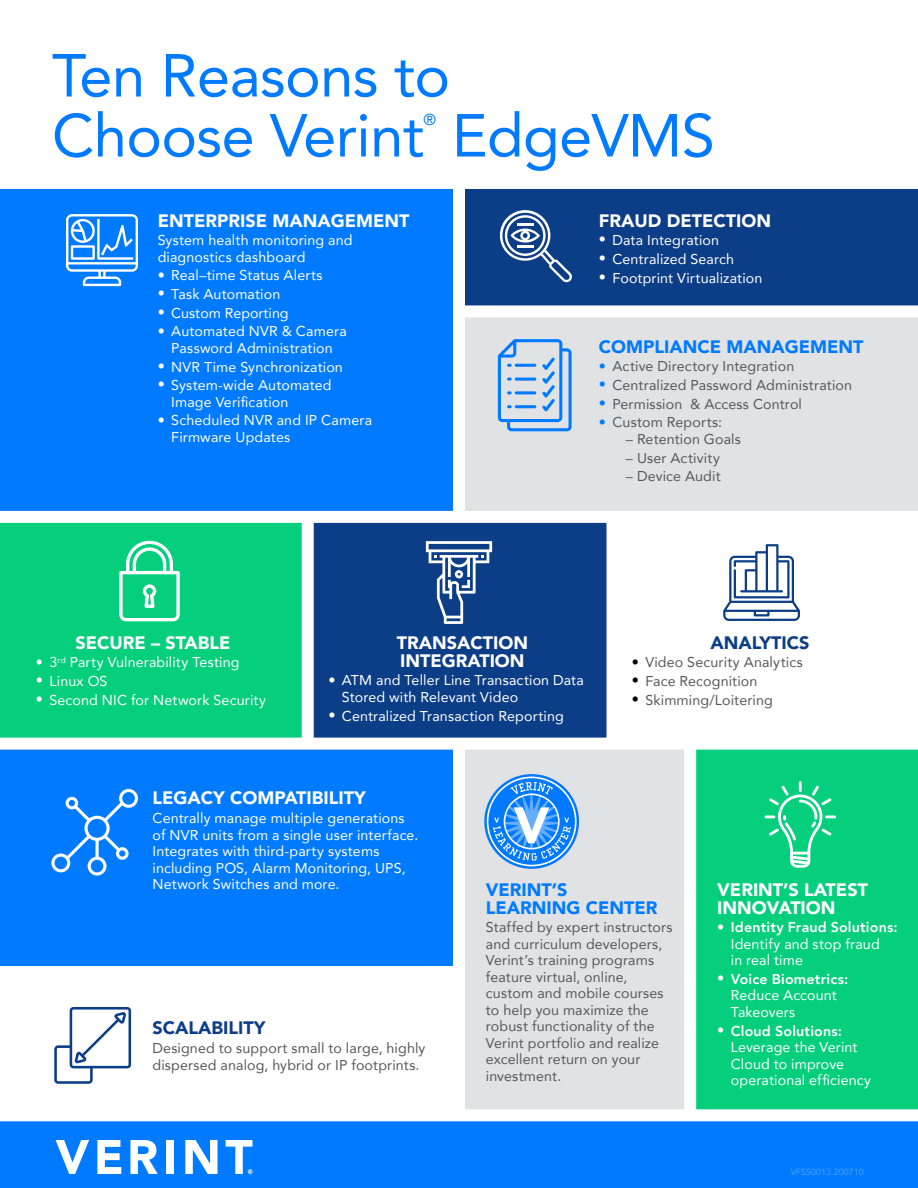
<style>
.page{position:relative;width:918px;height:1188px;background:#fff}
.page>*{position:absolute;margin:0;border:0;box-sizing:border-box;transform-origin:0 0}
.t1{font:60px/60px "Avenir";letter-spacing:-.01em;color:#007aff}
.t2{font:900 18px/18px "Avenir";color:#fff}
.t3{font:900 18px/18px "Avenir";color:#007aff}
.t4{font:900 18px "Avenir";color:#0c3d87}
.t5{font:15.75px "Avenir";color:#007aff}
.t6{font:14.25px/16.5px "Avenir";letter-spacing:.01em;color:#fff}
.t7{font:14.25px/16.5px "Avenir";letter-spacing:.01em;color:#57585b}
.t8{font:9px "Avenir";color:#4ca2ff}
.s1{color:#007aff}
.s2{color:#000}
.s3{font-weight:800}
</style>
<div class="page">
<div style="left:462px;top:189px;width:456px;height:127px;background:#0c3d87"></div>
<div style="left:463px;top:311px;width:455px;height:204px;background:#e1e2e4"></div>
<div style="left:309px;top:518px;width:304px;height:225px;background:#0c3d87"></div>
<div style="left:0;top:189px;width:456px;height:326px;background:#007aff"></div>
<div style="left:0;top:518px;width:308px;height:225px;background:#05ce7c"></div>
<div style="left:0;top:1120px;width:918px;height:68px;background:#007aff"></div>
<div style="left:0;top:749px;width:459px;height:217px;background:#007aff"></div>
<div style="left:458px;top:749px;width:233px;height:366px;background:#e1e2e4"></div>
<div style="left:690px;top:749px;width:228px;height:366px;background:#05ce7c"></div>
<div style="left:453px;top:186px;width:12px;height:329px;background:#fff"></div>
<div style="left:453px;top:741px;width:12px;height:377px;background:#fff"></div>
<div style="left:684px;top:741px;width:12px;height:377px;background:#fff"></div>
<div style="left:607px;top:517px;width:12px;height:227px;background:#fff"></div>
<div style="left:302px;top:517px;width:12px;height:227px;background:#fff"></div>
<div style="left:458px;top:305px;width:460px;height:12px;background:#fff"></div>
<div style="left:0;top:511px;width:918px;height:12px;background:#fff"></div>
<div style="left:0;top:738px;width:918px;height:12px;background:#fff"></div>
<div style="left:0;top:1109px;width:918px;height:12px;background:#fff"></div>
<svg style="left:56px;top:1140px;width:33px;height:34px"></svg>
<svg style="left:97px;top:1140px;width:24px;height:34px"></svg>
<svg style="left:130px;top:1140px;width:28px;height:34px"></svg>
<div style="left:166px;top:1140px;width:8px;height:34px;background:#fff"></div>
<svg style="left:185px;top:1140px;width:33px;height:34px"></svg>
<svg style="left:226px;top:1140px;width:26px;height:34px"></svg>
<svg style="left:426px;top:541px;width:66px;height:83px"></svg>
<svg style="left:499px;top:210px;width:73px;height:73px"></svg>
<svg style="left:54px;top:1007px;width:77px;height:77px"></svg>
<svg style="left:51px;top:789px;width:87px;height:87px"></svg>
<svg style="left:119px;top:541px;width:61px;height:80px"></svg>
<svg style="left:765px;top:781px;width:71px;height:87px"></svg>
<svg style="left:723px;top:544px;width:77px;height:77px"></svg>
<svg style="left:498px;top:339px;width:74px;height:92px"></svg>
<hr style="left:515px;top:405px;width:21px;height:3px;background:#007aff;border-radius:2px">
<svg style="left:66px;top:214px;width:72px;height:72px"></svg>
<svg style="left:486px;top:776px;width:91px;height:91px"></svg>
<h1 class="t1" style="left:52px;top:51px;width:400px">Ten Reasons to<br>Choose Verint</h1>
<p class="t5" style="left:423px;top:113px;width:14px">®</p>
<h1 class="t1" style="left:452px;top:111px;width:265px">EdgeVMS</h1>
<p class="t2" style="left:158px;top:211px;width:253px">ENTERPRISE MANAGEMENT</p>
<p class="t6" style="left:158px;top:233px;width:196px">System health monitoring and diagnostics dashboard</p>
<p class="t6" style="left:158px;top:268px;width:166px">• Real–time Status Alerts</p>
<p class="t6" style="left:158px;top:287px;width:124px">• Task Automation</p>
<p class="t6" style="left:158px;top:306px;width:132px">• Custom Reporting</p>
<p class="t6" style="left:158px;top:324px;width:190px;text-align:center">• Automated NVR &amp; Camera<br>Password Administration</p>
<p class="t6" style="left:158px;top:360px;width:187px">• NVR Time Synchronization</p>
<p class="t6" style="left:171px;top:378px;width:162px;text-indent:-13px">• System-wide Automated<br>Image Verification</p>
<p class="t6" style="left:171px;top:413px;width:202px;text-indent:-13px">• Scheduled NVR and IP Camera<br>Firmware Updates</p>
<p class="t2" style="left:599px;top:211px;width:174px">FRAUD DETECTION</p>
<p class="t6" style="left:599px;top:233px;width:122px">• Data Integration</p>
<p class="t6" style="left:599px;top:252px;width:137px">• Centralized Search</p>
<p class="t6" style="left:599px;top:271px;width:165px">• Footprint Virtualization</p>
<p class="t3" style="left:599px;top:338px;width:266px">COMPLIANCE MANAGEMENT</p>
<p class="t7" style="left:599px;top:359px;width:197px"><span class="s1">•</span> Active Directory Integration</p>
<p class="t7" style="left:599px;top:378px;width:255px"><span class="s1">•</span> Centralized Password Administration</p>
<p class="t7" style="left:599px;top:397px;width:205px"><span class="s1">•</span> Permission &amp; Access Control</p>
<p class="t7" style="left:599px;top:415px;width:125px"><span class="s1">•</span> Custom Reports:</p>
<p class="t7" style="left:626px;top:432px;width:117px">– Retention Goals</p>
<p class="t7" style="left:626px;top:451px;width:95px">– User Activity</p>
<p class="t7" style="left:626px;top:469px;width:96px">– Device Audit</p>
<p class="t2" style="left:76px;top:634px;width:157px">SECURE – STABLE</p>
<p class="t6" style="left:36px;top:655px;width:205px">• 3<sup>rd</sup> Party Vulnerability Testing</p>
<p class="t6" style="left:36px;top:674px;width:73px">• Linux OS</p>
<p class="t6" style="left:36px;top:693px;width:232px">• Second NIC for Network Security</p>
<p class="t2" style="left:397px;top:634px;width:133px">TRANSACTION<br>INTEGRATION</p>
<p class="t6" style="left:342px;top:673px;width:244px;text-indent:-13px">• ATM and Teller Line Transaction Data<br>Stored with Relevant Video</p>
<p class="t6" style="left:328px;top:709px;width:237px">• Centralized Transaction Reporting</p>
<p class="t4" style="left:711px;top:632px;width:101px">ANALYTICS</p>
<p class="t7" style="left:632px;top:655px;width:172px"><span class="s2">•</span> Video Security Analytics</p>
<p class="t7" style="left:632px;top:674px;width:127px"><span class="s2">•</span> Face Recognition</p>
<p class="t7" style="left:632px;top:693px;width:143px"><span class="s2">•</span> Skimming/Loitering</p>
<p class="t2" style="left:153px;top:789px;width:215px">LEGACY COMPATIBILITY</p>
<p class="t6" style="left:153px;top:811px;width:267px">Centrally manage multiple generations of NVR units from a single user interface.<br>Integrates with third-party systems including POS, Alarm Monitoring, UPS, Network Switches and more.</p>
<p class="t4" style="left:153px;top:1018px;width:114px">SCALABILITY</p>
<p class="t7" style="left:153px;top:1041px;width:274px">Designed to support small to large, highly dispersed analog, hybrid or IP footprints.</p>
<p class="t3" style="left:486px;top:880px;width:173px">VERINT’S<br>LEARNING CENTER</p>
<p class="t7" style="left:486px;top:920px;width:188px">Staffed by expert instructors and curriculum developers,<br>Verint’s training programs feature virtual, online, custom and mobile courses to help you maximize the robust functionality of the<br>Verint portfolio and realize excellent return on your investment.</p>
<p class="t2" style="left:717px;top:880px;width:152px">VERINT’S LATEST<br>INNOVATION</p>
<p class="t6" style="left:731px;top:920px;width:168px;text-indent:-13px">• <span class="s3">Identity Fraud Solutions:<br></span>Identify and stop fraud<br>in real time</p>
<p class="t6" style="left:731px;top:972px;width:119px;text-indent:-13px">• <span class="s3">Voice Biometrics:<br></span>Reduce Account<br>Takeovers</p>
<p class="t6" style="left:731px;top:1024px;width:142px;text-indent:-13px">• <span class="s3">Cloud Solutions:<br></span>Leverage the Verint<br>Cloud to improve operational efficiency</p>
<p class="t8" style="left:791px;top:1168px;width:75px">VFSS0013.200710</p>
</div>
